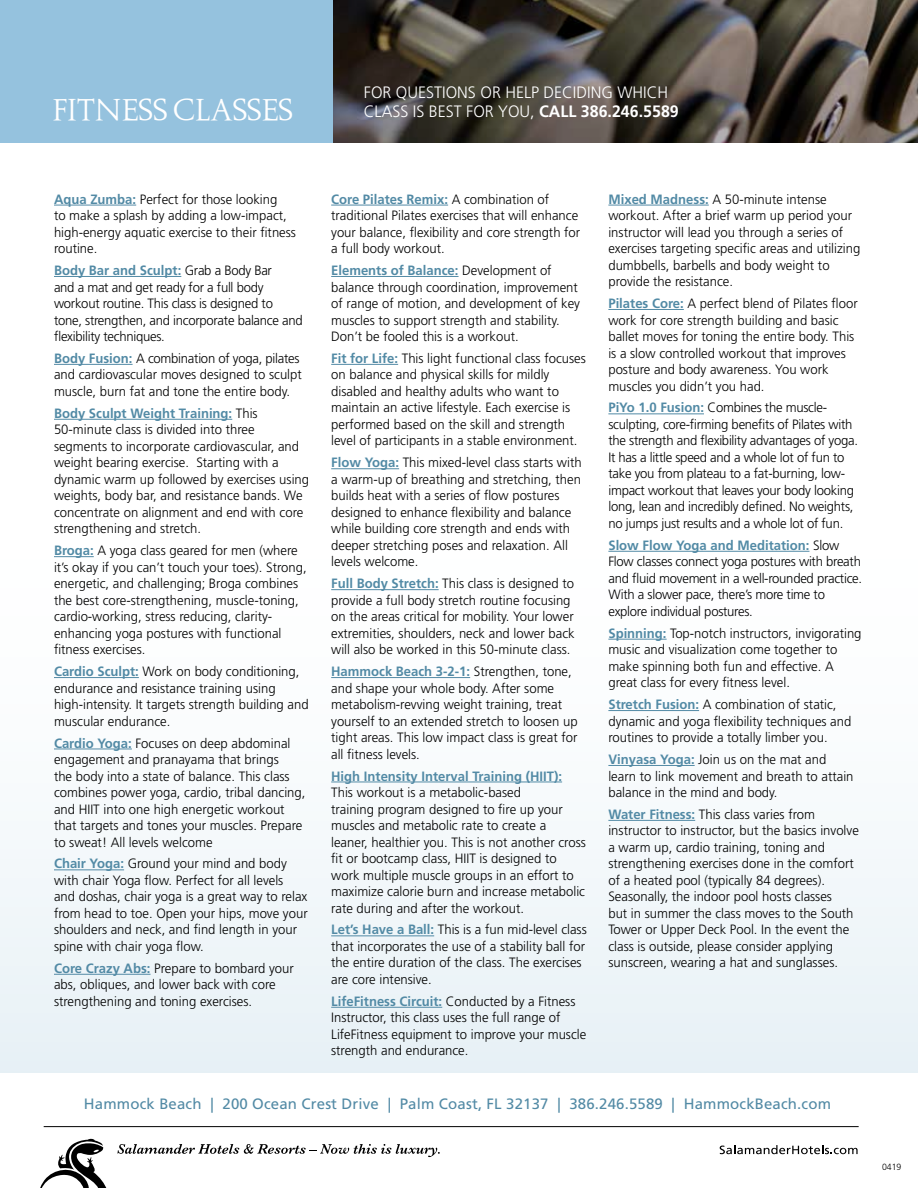
<style>
.page{position:relative;width:918px;height:1188px;background:#fff}
.page>*{position:absolute;margin:0;border:0;box-sizing:border-box;transform-origin:0 0}
.t1{font:30px "Naushen";color:#fff}
.t2{font:300 16.5px "Frutiger LT Std";color:#fff}
.t3{font:15px "Frutiger LT Std";letter-spacing:.01em;color:#528aa5}
.t4{font:300 13.5px/16.5px "Frutiger LT Std";color:#000}
.t5{font:300 13.5px/16.5px "Frutiger LT Std";letter-spacing:-.02em;color:#000}
.t6{font:700 13.5px "Frutiger LT Std";color:#528aa5}
.t7{font:300 9px "Frutiger LT Std";color:#000}
.s1{font-weight:700}
.s2{font-weight:700;color:#528aa5}
</style>
<div class="page">
<div style="left:0;top:0;width:333px;height:143px;background:#95c2de"></div>
<div style="left:0;top:466px;width:918px;height:606px;background:linear-gradient(to bottom,#fff,#e9f2f7)"></div>
<hr style="left:54px;top:205px;width:82px;height:1px;background:#528aa5">
<hr style="left:54px;top:276px;width:127px;height:1px;background:#528aa5">
<hr style="left:54px;top:364px;width:79px;height:1px;background:#528aa5">
<hr style="left:54px;top:419px;width:178px;height:1px;background:#528aa5">
<hr style="left:54px;top:556px;width:40px;height:1px;background:#528aa5">
<hr style="left:54px;top:677px;width:85px;height:1px;background:#528aa5">
<hr style="left:54px;top:749px;width:78px;height:1px;background:#528aa5">
<hr style="left:54px;top:870px;width:70px;height:1px;background:#528aa5">
<hr style="left:54px;top:974px;width:97px;height:1px;background:#528aa5">
<hr style="left:331px;top:205px;width:117px;height:1px;background:#528aa5">
<hr style="left:331px;top:276px;width:128px;height:1px;background:#528aa5">
<hr style="left:331px;top:364px;width:67px;height:1px;background:#528aa5">
<hr style="left:331px;top:468px;width:68px;height:1px;background:#528aa5">
<hr style="left:331px;top:589px;width:108px;height:1px;background:#528aa5">
<hr style="left:331px;top:677px;width:139px;height:1px;background:#528aa5">
<hr style="left:331px;top:782px;width:231px;height:1px;background:#528aa5">
<hr style="left:331px;top:936px;width:103px;height:1px;background:#528aa5">
<hr style="left:331px;top:1007px;width:111px;height:1px;background:#528aa5">
<hr style="left:608px;top:205px;width:101px;height:1px;background:#528aa5">
<hr style="left:608px;top:309px;width:76px;height:1px;background:#528aa5">
<hr style="left:608px;top:414px;width:96px;height:1px;background:#528aa5">
<hr style="left:608px;top:551px;width:201px;height:1px;background:#528aa5">
<hr style="left:608px;top:639px;width:59px;height:1px;background:#528aa5">
<hr style="left:608px;top:710px;width:91px;height:1px;background:#528aa5">
<hr style="left:608px;top:765px;width:87px;height:1px;background:#528aa5">
<hr style="left:608px;top:820px;width:87px;height:1px;background:#528aa5">
<img style="left:333px;top:0;width:585px;height:143px">
<svg style="left:720px;top:1145px;width:138px;height:9px"></svg>
<hr style="left:44px;top:1126px;width:815px;height:1px;background:#000">
<svg style="left:40px;top:1138px;width:400px;height:50px"></svg>
<p class="t2" style="left:364px;top:83px;width:306px">FOR QUESTIONS OR HELP DECIDING WHICH</p>
<h1 class="t1" style="left:52px;top:92px;width:242px">FITNESS CLASSES</h1>
<p class="t2" style="left:364px;top:102px;width:316px">CLASS IS BEST FOR YOU, <span class="s1">CALL 386.246.5589</span></p>
<p class="t4" style="left:54px;top:191px;width:244px"><span class="s2">Aqua Zumba:</span> Perfect for those looking<br>to make a splash by adding a low-impact, high-energy aquatic exercise to their fitness routine.</p>
<p class="t5" style="left:54px;top:262px;width:250px"><span class="s2">Body Bar and Sculpt:</span> Grab a Body Bar<br>and a mat and get ready for a full body workout routine. This class is designed to tone, strengthen, and incorporate balance and flexibility techniques.</p>
<p class="t4" style="left:54px;top:350px;width:249px"><span class="s2">Body Fusion:</span> A combination of yoga, pilates and cardiovascular moves designed to sculpt muscle, burn fat and tone the entire body.</p>
<p class="t4" style="left:54px;top:405px;width:257px"><span class="s2">Body Sculpt Weight Training:</span> This 50-minute class is divided into three segments to incorporate cardiovascular, and weight bearing exercise. Starting with a dynamic warm up followed by exercises using weights, body bar, and resistance bands. We concentrate on alignment and end with core strengthening and stretch.</p>
<p class="t4" style="left:54px;top:543px;width:254px"><span class="s2">Broga:</span> A yoga class geared for men (where it’s okay if you can’t touch your toes). Strong, energetic, and challenging; Broga combines the best core-strengthening, muscle-toning, cardio-working, stress reducing, clarity&shy;enhancing yoga postures with functional fitness exercises.</p>
<p class="t4" style="left:54px;top:663px;width:256px"><span class="s2">Cardio Sculpt:</span> Work on body conditioning, endurance and resistance training using high-intensity. It targets strength building and muscular endurance.</p>
<p class="t4" style="left:54px;top:735px;width:253px"><span class="s2">Cardio Yoga:</span> Focuses on deep abdominal engagement and pranayama that brings<br>the body into a state of balance. This class combines power yoga, cardio, tribal dancing, and HIIT into one high energetic workout that targets and tones your muscles. Prepare to sweat! All levels welcome</p>
<p class="t4" style="left:54px;top:856px;width:255px"><span class="s2">Chair Yoga:</span> Ground your mind and body with chair Yoga flow. Perfect for all levels and doshas, chair yoga is a great way to relax from head to toe. Open your hips, move your shoulders and neck, and find length in your spine with chair yoga flow.</p>
<p class="t4" style="left:54px;top:960px;width:241px"><span class="s2">Core Crazy Abs:</span> Prepare to bombard your abs, obliques, and lower back with core strengthening and toning exercises.</p>
<p class="t4" style="left:331px;top:191px;width:251px"><span class="s2">Core Pilates Remix:</span> A combination of traditional Pilates exercises that will enhance your balance, flexibility and core strength for a full body workout.</p>
<p class="t4" style="left:331px;top:262px;width:250px"><span class="s2">Elements of Balance:</span> Development of balance through coordination, improvement of range of motion, and development of key muscles to support strength and stability.<br>Don’t be fooled this is a workout.</p>
<p class="t4" style="left:331px;top:350px;width:256px"><span class="s2">Fit for Life:</span> This light functional class focuses on balance and physical skills for mildly disabled and healthy adults who want to maintain an active lifestyle. Each exercise is performed based on the skill and strength level of participants in a stable environment.</p>
<p class="t4" style="left:331px;top:455px;width:252px"><span class="s2">Flow Yoga:</span> This mixed-level class starts with a warm-up of breathing and stretching, then builds heat with a series of flow postures designed to enhance flexibility and balance while building core strength and ends with deeper stretching poses and relaxation. All levels welcome.</p>
<p class="t4" style="left:331px;top:576px;width:245px"><span class="s2">Full Body Stretch:</span> This class is designed to provide a full body stretch routine focusing on the areas critical for mobility. Your lower extremities, shoulders, neck and lower back will also be worked in this 50-minute class.</p>
<p class="t4" style="left:331px;top:663px;width:248px"><span class="s2">Hammock Beach 3-2-1:</span> Strengthen, tone, and shape your whole body. After some metabolism-revving weight training, treat yourself to an extended stretch to loosen up tight areas. This low impact class is great for all fitness levels.</p>
<p class="t6" style="left:331px;top:768px;width:232px">High Intensity Interval Training (HIIT):</p>
<p class="t4" style="left:331px;top:784px;width:256px">This workout is a metabolic-based<br>training program designed to fire up your muscles and metabolic rate to create a leaner, healthier you. This is not another cross fit or bootcamp class, HIIT is designed to work multiple muscle groups in an effort to maximize calorie burn and increase metabolic rate during and after the workout.</p>
<p class="t4" style="left:331px;top:922px;width:257px"><span class="s2">Let’s Have a Ball:</span> This is a fun mid-level class that incorporates the use of a stability ball for the entire duration of the class. The exercises are core intensive.</p>
<p class="t4" style="left:331px;top:993px;width:257px"><span class="s2">LifeFitness Circuit:</span> Conducted by a Fitness Instructor, this class uses the full range of LifeFitness equipment to improve your muscle strength and endurance.</p>
<p class="t4" style="left:608px;top:191px;width:253px"><span class="s2">Mixed Madness:</span> A 50-minute intense workout. After a brief warm up period your instructor will lead you through a series of exercises targeting specific areas and utilizing dumbbells, barbells and body weight to provide the resistance.</p>
<p class="t4" style="left:608px;top:295px;width:251px"><span class="s2">Pilates Core:</span> A perfect blend of Pilates floor work for core strength building and basic ballet moves for toning the entire body. This is a slow controlled workout that improves posture and body awareness. You work muscles you didn’t you had.</p>
<p class="t5" style="left:608px;top:400px;width:251px"><span class="s2">PiYo 1.0 Fusion:</span> Combines the muscle&shy;sculpting, core-firming benefits of Pilates with the strength and flexibility advantages of yoga.<br>It has a little speed and a whole lot of fun to take you from plateau to a fat-burning, low&shy;impact workout that leaves your body looking long, lean and incredibly defined. No weights, no jumps just results and a whole lot of fun.</p>
<p class="t5" style="left:608px;top:537px;width:255px"><span class="s2">Slow Flow Yoga and Meditation:</span> Slow Flow classes connect yoga postures with breath and fluid movement in a well-rounded practice.<br>With a slower pace, there’s more time to explore individual postures.</p>
<p class="t4" style="left:608px;top:625px;width:255px"><span class="s2">Spinning:</span> Top-notch instructors, invigorating music and visualization come together to make spinning both fun and effective. A great class for every fitness level.</p>
<p class="t4" style="left:608px;top:696px;width:245px"><span class="s2">Stretch Fusion:</span> A combination of static, dynamic and yoga flexibility techniques and routines to provide a totally limber you.</p>
<p class="t4" style="left:608px;top:751px;width:247px"><span class="s2">Vinyasa Yoga:</span> Join us on the mat and learn to link movement and breath to attain balance in the mind and body.</p>
<p class="t4" style="left:608px;top:806px;width:252px"><span class="s2">Water Fitness:</span> This class varies from instructor to instructor, but the basics involve a warm up, cardio training, toning and strengthening exercises done in the comfort of a heated pool (typically 84 degrees).<br>Seasonally, the indoor pool hosts classes<br>but in summer the class moves to the South Tower or Upper Deck Pool. In the event the class is outside, please consider applying sunscreen, wearing a hat and sunglasses.</p>
<p class="t3" style="left:84px;top:1095px;width:749px">Hammock Beach | 200 Ocean Crest Drive | Palm Coast, FL 32137 | 386.246.5589 | HammockBeach.com</p>
<p class="t7" style="left:882px;top:1161px;width:21px">0419</p>
</div>
